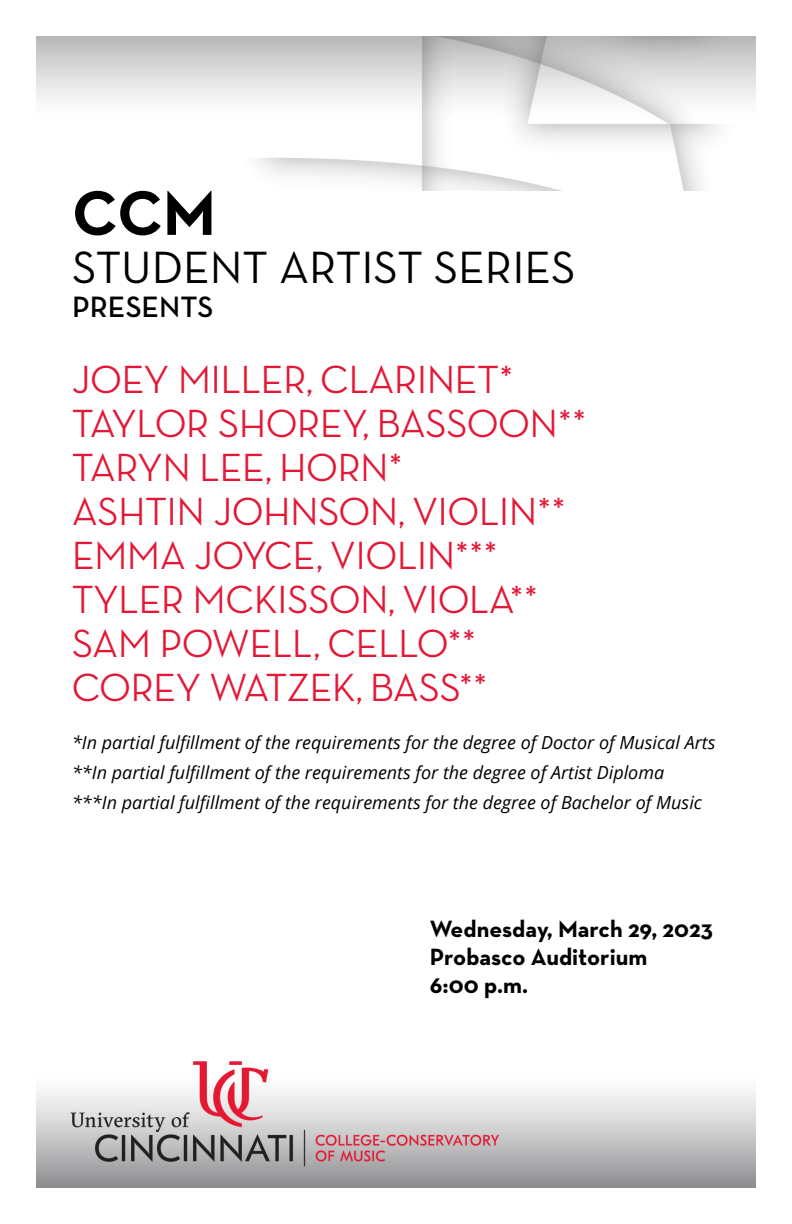
<style>
.page{position:relative;width:792px;height:1224px;background:#fff}
.page>*{position:absolute;margin:0;border:0;box-sizing:border-box;transform-origin:0 0}
.Page_Intro{font:700 64px "Neutra Text";color:#000}
.Page_Intro-2{font:46px "Neutra Text";color:#000}
.Concert_Title{font:500 40px/44px "Neutra Disp";color:#e31837}
.Page_Intro-3{font:600 30px "Neutra Text";color:#000}
.Date_Venue_Time{font:700 24px "Neutra Text";color:#000}
.Concert_Title-2{font:italic 18px/30px "Open Sans";color:#000}
</style>
<div class="page">
<img style="left:36px;top:36px;width:720px;height:154px">
<img style="left:36px;top:1061px;width:720px;height:126px">
<h1 class="Page_Intro" style="left:72px;top:173px;width:145px">CCM</h1>
<h1 class="Page_Intro-2" style="left:72px;top:239px;width:505px">STUDENT ARTIST SERIES</h1>
<h1 class="Page_Intro-3" style="left:72px;top:288px;width:143px">PRESENTS</h1>
<h1 class="Concert_Title" style="left:72px;top:357px;width:443px">JOEY MILLER, CLARINET*</h1>
<h1 class="Concert_Title" style="left:72px;top:401px;width:516px">TAYLOR SHOREY, BASSOON**</h1>
<h1 class="Concert_Title" style="left:72px;top:445px;width:332px">TARYN LEE, HORN*</h1>
<h1 class="Concert_Title" style="left:72px;top:489px;width:495px">ASHTIN JOHNSON, VIOLIN**</h1>
<h1 class="Concert_Title" style="left:72px;top:533px;width:427px">EMMA JOYCE, VIOLIN***</h1>
<h1 class="Concert_Title" style="left:72px;top:577px;width:467px">TYLER MCKISSON, VIOLA**</h1>
<h1 class="Concert_Title" style="left:72px;top:621px;width:417px">SAM POWELL, CELLO**<br>COREY WATZEK, BASS**</h1>
<h1 class="Concert_Title-2" style="left:72px;top:727px;width:645px">*In partial fulfillment of the requirements for the degree of Doctor of Musical Arts **In partial fulfillment of the requirements for the degree of Artist Diploma<br>***In partial fulfillment of the requirements for the degree of Bachelor of Music</h1>
<h3 class="Date_Venue_Time" style="left:430px;top:914px;width:285px">Wednesday, March 29, 2023</h3>
<h3 class="Date_Venue_Time" style="left:430px;top:942px;width:219px">Probasco Auditorium</h3>
<h3 class="Date_Venue_Time" style="left:430px;top:970px;width:100px">6:00 p.m.</h3>
</div>
